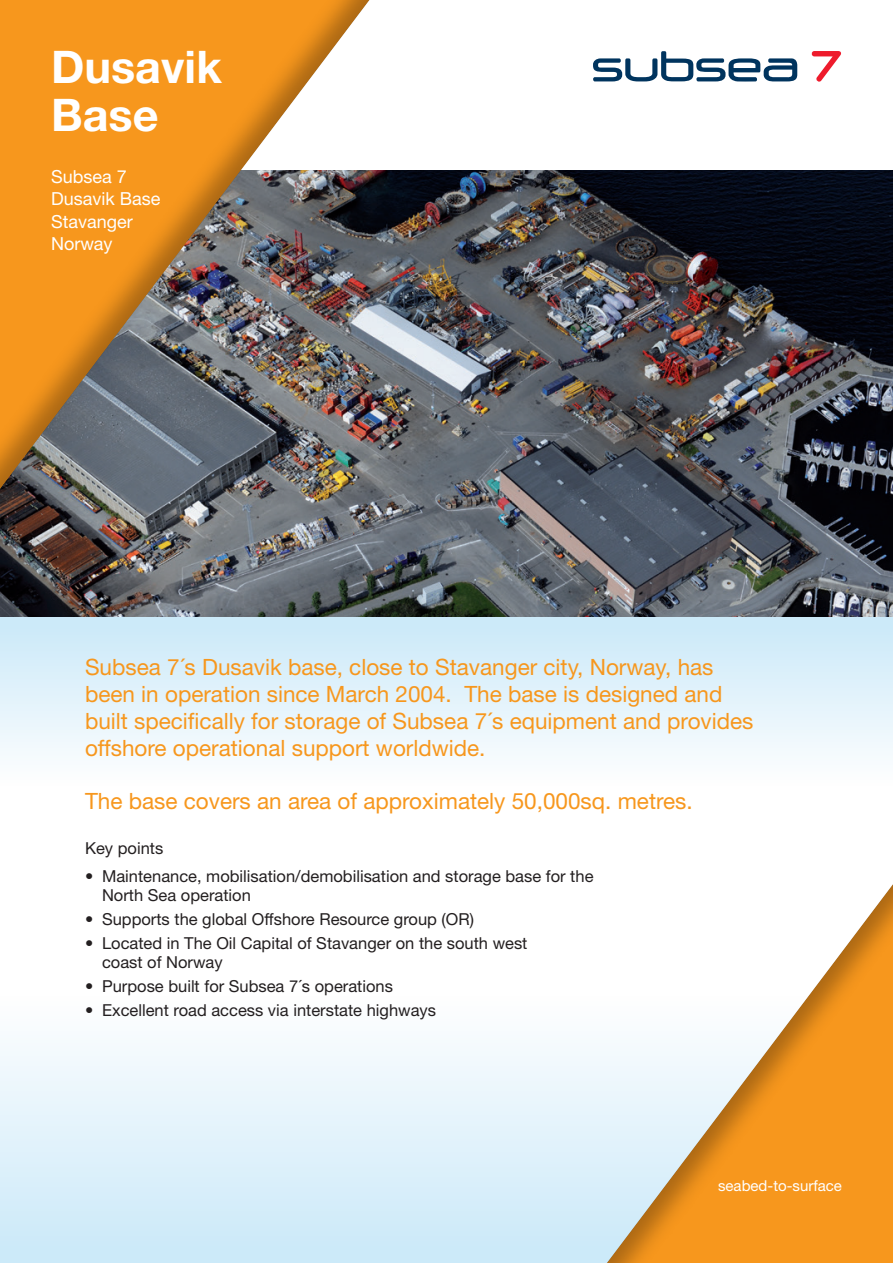
<style>
.page{position:relative;width:893px;height:1263px;background:#fff}
.page>*{position:absolute;margin:0;border:0;box-sizing:border-box;transform-origin:0 0}
.Front_title{font:700 45px "Helvetica Neue LT Std";color:#fff}
.Front_intro{font:22.5px/27px "Helvetica Neue LT Std";color:#f7971d}
.Front_title-2{font:18px "Helvetica Neue LT Std";color:#fff}
.Front_body_-_bullets{font:16.5px "Helvetica Neue LT Std";color:#231f20}
.Front_intro-2{font:15px "Helvetica Neue LT Std";color:#fff}
</style>
<div class="page">
<svg style="left:0;top:617px;width:893px;height:138px;background:#def1fa"></svg>
<img style="left:0;top:170px;width:893px;height:447px">
<div style="left:0;top:839px;width:893px;height:424px;background:linear-gradient(to bottom,#fff,#d1ebf9)"></div>
<svg style="left:811px;top:51px;width:30px;height:31px"></svg>
<svg style="left:593px;top:51px;width:204px;height:31px"></svg>
<div style="left:521px;top:855px;width:372px;height:408px;background:#231f20;opacity:.35"></div>
<div style="left:0;top:0;width:381px;height:507px;background:#231f20;opacity:.35"></div>
<p class="Front_title" style="left:51px;top:39px;width:172px">Dusavik</p>
<p class="Front_title" style="left:51px;top:87px;width:109px">Base</p>
<p class="Front_title-2" style="left:51px;top:166px;width:77px">Subsea 7</p>
<p class="Front_title-2" style="left:51px;top:188px;width:111px">Dusavik Base</p>
<p class="Front_title-2" style="left:51px;top:211px;width:83px">Stavanger</p>
<p class="Front_title-2" style="left:51px;top:233px;width:63px">Norway</p>
<p class="Front_intro" style="left:85px;top:653px;width:670px">Subsea 7´s Dusavik base, close to Stavanger city, Norway, has been in operation since March 2004. The base is designed and built specifically for storage of Subsea 7´s equipment and provides offshore operational support worldwide.</p>
<p class="Front_intro" style="left:85px;top:787px;width:609px">The base covers an area of approximately 50,000sq. metres.</p>
<p class="Front_body_-_bullets" style="left:85px;top:838px;width:80px">Key points</p>
<p class="Front_body_-_bullets" style="left:85px;top:866px;width:510px">• Maintenance, mobilisation/demobilisation and storage base for the</p>
<p class="Front_body_-_bullets" style="left:102px;top:885px;width:150px">North Sea operation</p>
<p class="Front_body_-_bullets" style="left:85px;top:909px;width:390px">• Supports the global Offshore Resource group (OR)</p>
<p class="Front_body_-_bullets" style="left:85px;top:933px;width:444px">• Located in The Oil Capital of Stavanger on the south west</p>
<p class="Front_body_-_bullets" style="left:102px;top:952px;width:122px">coast of Norway</p>
<p class="Front_body_-_bullets" style="left:85px;top:976px;width:309px">• Purpose built for Subsea 7´s operations</p>
<p class="Front_body_-_bullets" style="left:85px;top:1000px;width:352px">• Excellent road access via interstate highways</p>
<p class="Front_intro-2" style="left:718px;top:1176px;width:125px">seabed-to-surface</p>
</div>
